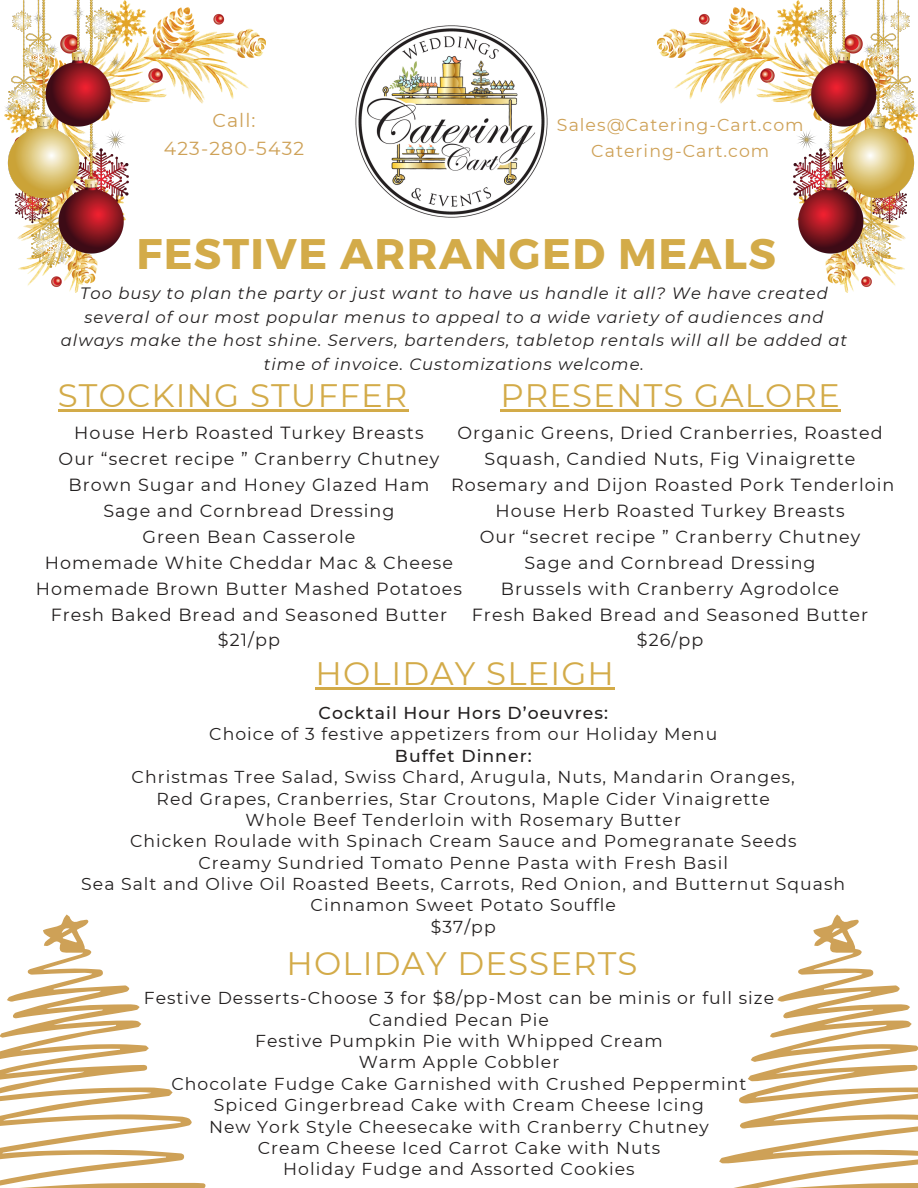
<style>
.page{position:relative;width:918px;height:1188px;background:#fff}
.page>*{position:absolute;margin:0;border:0;box-sizing:border-box;transform-origin:0 0}
.t1{font:700 42.75px "Montserrat";letter-spacing:.035em;color:#d3ab49}
.t2{font:32.4px "Montserrat";letter-spacing:.035em;color:#d3ab49}
.t3{font:18.9px/28.2px "Montserrat";letter-spacing:.06em;color:#cea157;text-align:center}
.t4{font:17.55px/25.8px "Montserrat";letter-spacing:.06em;color:#221f1f;text-align:center}
.t5{font:17.4px/25.8px "Montserrat";letter-spacing:.06em;color:#cea157;text-align:center}
.t6{font:17.25px/21.3px "Montserrat";letter-spacing:.06em;color:#221f1f;text-align:center}
.t7{font:italic 16.35px/23.7px "Montserrat";letter-spacing:.06em;color:#221f1f;text-align:center}
.s1{font-weight:500}
</style>
<div class="page">
<svg style="left:0;top:915px;width:206px;height:273px"></svg>
<svg style="left:719px;top:915px;width:199px;height:273px"></svg>
<img style="left:355px;top:25px;width:193px;height:193px">
<img style="left:657px;top:3px;width:248px;height:289px">
<hr style="left:315px;top:687px;width:300px;height:2px;background:#d3ab49">
<img style="left:18px;top:3px;width:247px;height:289px">
<img style="left:4px;top:0;width:125px;height:267px">
<img style="left:794px;top:0;width:124px;height:267px">
<hr style="left:58px;top:409px;width:351px;height:3px;background:#d3ab49">
<hr style="left:500px;top:409px;width:341px;height:3px;background:#d3ab49">
<p class="t3" style="left:164px;top:106px;width:142px">Call:<br>423-280-5432</p>
<p class="t5" style="left:557px;top:112px;width:248px">Sales@Catering-Cart.com<br>Catering-Cart.com</p>
<h3 class="t1" style="left:136px;top:226px;width:641px">FESTIVE ARRANGED MEALS</h3>
<h3 class="t7" style="left:61px;top:281px;width:788px">Too busy to plan the party or just want to have us handle it all? We have created several of our most popular menus to appeal to a wide variety of audiences and always make the host shine. Servers, bartenders, tabletop rentals will all be added at time of invoice. Customizations welcome.</h3>
<h3 class="t2" style="left:58px;top:376px;width:351px">STOCKING STUFFER</h3>
<h2 class="t2" style="left:500px;top:376px;width:341px">PRESENTS GALORE</h2>
<h3 class="t4" style="left:36px;top:420px;width:428px">House Herb Roasted Turkey Breasts<br>Our “secret recipe ” Cranberry Chutney<br>Brown Sugar and Honey Glazed Ham<br>Sage and Cornbread Dressing<br>Green Bean Casserole<br>Homemade White Cheddar Mac &amp; Cheese<br>Homemade Brown Butter Mashed Potatoes<br>Fresh Baked Bread and Seasoned Butter $21/pp</h3>
<h1 class="t4" style="left:451px;top:420px;width:445px">Organic Greens, Dried Cranberries, Roasted Squash, Candied Nuts, Fig Vinaigrette Rosemary and Dijon Roasted Pork Tenderloin House Herb Roasted Turkey Breasts<br>Our “secret recipe ” Cranberry Chutney<br>Sage and Cornbread Dressing<br>Brussels with Cranberry Agrodolce<br>Fresh Baked Bread and Seasoned Butter $26/pp</h1>
<p class="t2" style="left:315px;top:653px;width:300px">HOLIDAY SLEIGH</p>
<p class="t6" style="left:81px;top:702px;width:766px"><span class="s1">Cocktail Hour Hors D’oeuvres:<br></span>Choice of 3 festive appetizers from our Holiday Menu<br><span class="s1">Buffet Dinner:<br></span>Christmas Tree Salad, Swiss Chard, Arugula, Nuts, Mandarin Oranges,<br>Red Grapes, Cranberries, Star Croutons, Maple Cider Vinaigrette<br>Whole Beef Tenderloin with Rosemary Butter<br>Chicken Roulade with Spinach Cream Sauce and Pomegranate Seeds<br>Creamy Sundried Tomato Penne Pasta with Fresh Basil<br>Sea Salt and Olive Oil Roasted Beets, Carrots, Red Onion, and Butternut Squash Cinnamon Sweet Potato Souffle<br>$37/pp</p>
<p class="t2" style="left:287px;top:943px;width:352px">HOLIDAY DESSERTS</p>
<p class="t6" style="left:144px;top:988px;width:632px">Festive Desserts-Choose 3 for $8/pp-Most can be minis or full size Candied Pecan Pie<br>Festive Pumpkin Pie with Whipped Cream<br>Warm Apple Cobbler<br>Chocolate Fudge Cake Garnished with Crushed Peppermint Spiced Gingerbread Cake with Cream Cheese Icing<br>New York Style Cheesecake with Cranberry Chutney<br>Cream Cheese Iced Carrot Cake with Nuts<br>Holiday Fudge and Assorted Cookies</p>
</div>
